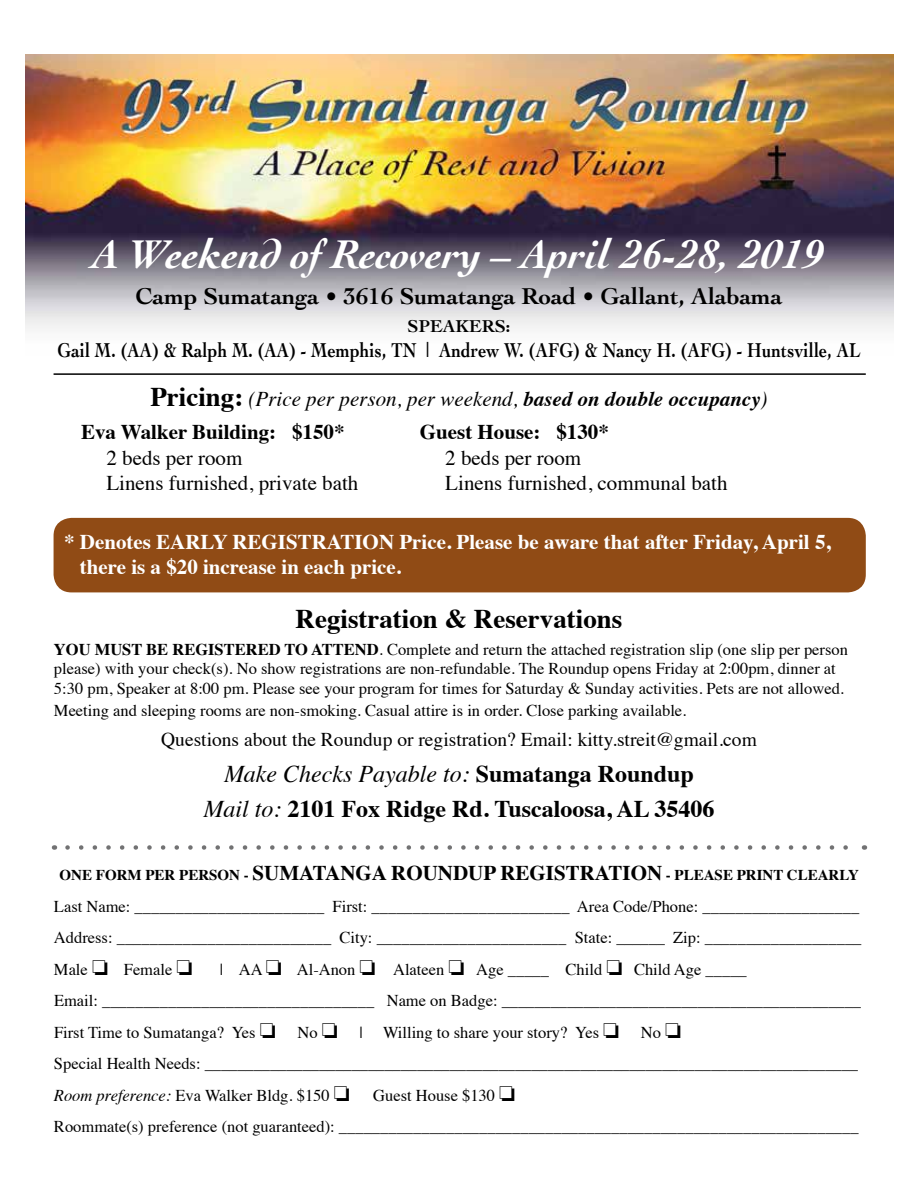
<style>
.page{position:relative;width:918px;height:1188px;background:#fff}
.page>*{position:absolute;margin:0;border:0;box-sizing:border-box;transform-origin:0 0}
.t1{font:italic 700 42px "Cochin";color:#fff}
.t2{font:700 27px "Times";color:#000}
.t3{font:700 24px/35.5px "Times";color:#000;text-align:center}
.t4{font:700 24px "Cochin";color:#000}
.t5{font:700 21px/25.2px "Times";color:#fff}
.t6{font:italic 21px/33.6px "Times";color:#000}
.t7{font:21px/25.2px "Times";color:#000}
.t8{font:700 21px "Cochin";letter-spacing:.01em;color:#000;scale:.82 1}
.t9{font:700 21px "Times";color:#000}
.t10{font:19.5px "Times";color:#000}
.t11{font:700 18px "Cochin";color:#000}
.t12{font:16.5px/31.5px "Times";color:#000}
.t13{font:700 15px "Times";color:#000}
.s1{font-weight:700;font-style:normal;font-size:27px}
.s2{font-weight:700}
.s3{font-weight:700;font-style:normal}
.s4{font-weight:400;font-style:italic}
.s5{font-size:15px}
.s6{font-style:italic}
</style>
<div class="page">
<div style="left:54px;top:518px;width:812px;height:74px;background:#904b15;border-radius:18px"></div>
<img style="left:26px;top:54px;width:867px;height:275px">
<hr style="left:54px;top:373px;width:812px;height:2px;background:#000">
<svg style="left:67px;top:845px;width:781px;height:5px"></svg>
<h1 class="t1" style="left:94px;top:226px;width:731px">A Weekend of Recovery – April 26-28, 2019</h1>
<h3 class="t4" style="left:136px;top:280px;width:648px">Camp Sumatanga • 3616 Sumatanga Road • Gallant, Alabama</h3>
<p class="t11" style="left:407px;top:314px;width:105px">SPEAKERS:</p>
<p class="t8" style="left:57px;top:336px;width:981px">Gail M. (AA) &amp; Ralph M. (AA) - Memphis, TN | Andrew W. (AFG) &amp; Nancy H. (AFG) - Huntsville, AL</p>
<p class="t6" style="left:81px;top:381px;width:688px;text-indent:69px"><span class="s1">Pricing:</span> (Price per person, per weekend, <span class="s2">based on double occupancy</span>)<br><span class="s3">Eva Walker Building: $150*</span></p>
<p class="t7" style="left:106px;top:443px;width:253px">2 beds per room<br>Linens furnished, private bath</p>
<p class="t9" style="left:420px;top:412px;width:190px">Guest House: $130*</p>
<p class="t7" style="left:445px;top:443px;width:284px">2 beds per room<br>Linens furnished, communal bath</p>
<p class="t5" style="left:64px;top:527px;width:197px">* Denotes EARLY REGIST</p>
<p class="t5" style="left:312px;top:527px;width:30px">RATION</p>
<p class="t5" style="left:80px;top:527px;width:752px;text-indent:320px">Price. Please be aware that after Friday, April 5, there is a $20 increase in each price.</p>
<h2 class="t2" style="left:296px;top:593px;width:328px">Registration &amp; Reservations</h2>
<p class="t12" style="left:54px;top:638px;width:796px;line-height:19.8px"><span class="s2">You must be registered to attend</span>. Complete and return the attached registration slip (one slip per person please) with your check(s). No show registrations are non-refundable. The Roundup opens Friday at 2:00pm, dinner at<br>5:30 pm, Speaker at 8:00 pm. Please see your program for times for Saturday &amp; Sunday activities. Pets are not allowed.</p>
<p class="t12" style="left:54px;top:693px;width:634px">Meeting and sleeping rooms are non-smoking. Casual attire is in order. Close parking available.</p>
<p class="t10" style="left:161px;top:721px;width:597px">Questions about the Roundup or registration? Email: kitty.streit@gmail.com</p>
<h3 class="t3" style="left:204px;top:753px;width:512px"><span class="s4">Make Checks Payable to:</span> Sumatanga Roundup<br><span class="s4">Mail to:</span> 2101 Fox Ridge Rd. Tuscaloosa, AL 35406</h3>
<p class="t13" style="left:60px;top:861px;width:12px">ONE</p>
<p class="t13" style="left:96px;top:861px;width:125px">FORM PER PERSON</p>
<p class="t9" style="left:244px;top:853px;width:25px"><span class="s5">-</span> SUMATANGA</p>
<p class="t9" style="left:391px;top:853px;width:32px">ROUNDU</p>
<p class="t9" style="left:483px;top:853px;width:46px">P REGIST</p>
<p class="t9" style="left:580px;top:853px;width:30px">RATION</p>
<p class="t13" style="left:666px;top:861px;width:39px">- PLEASE</p>
<p class="t13" style="left:737px;top:861px;width:30px">PRINT</p>
<p class="t13" style="left:787px;top:861px;width:73px">CLEARLY</p>
<p class="t12" style="left:54px;top:889px;width:809px">Last Name: _______________________ First: ________________________ Area Code/Phone: ___________________<br>Address: __________________________ City: _______________________ State: ______ Zip: ___________________<br>Male □ Female □</p>
<p class="t12" style="left:54px;top:952px;width:809px;text-indent:166px">| AA □ Al-Anon □ Alateen □ Age _____ Child □ Child Age _____<br>Email: _________________________________ Name on Badge: ____________________________________________ First Time to Sumatanga? Yes □ No □ | Willing to share your story? Yes □ No □<br>Special Health Needs: ________________________________________________________________________________ <span class="s6">Room preference:</span> Eva Walker Bldg. $150 □ Guest House $130 □<br>Roommate(s) preference (not guaranteed): _______________________________________________________________</p>
</div>
